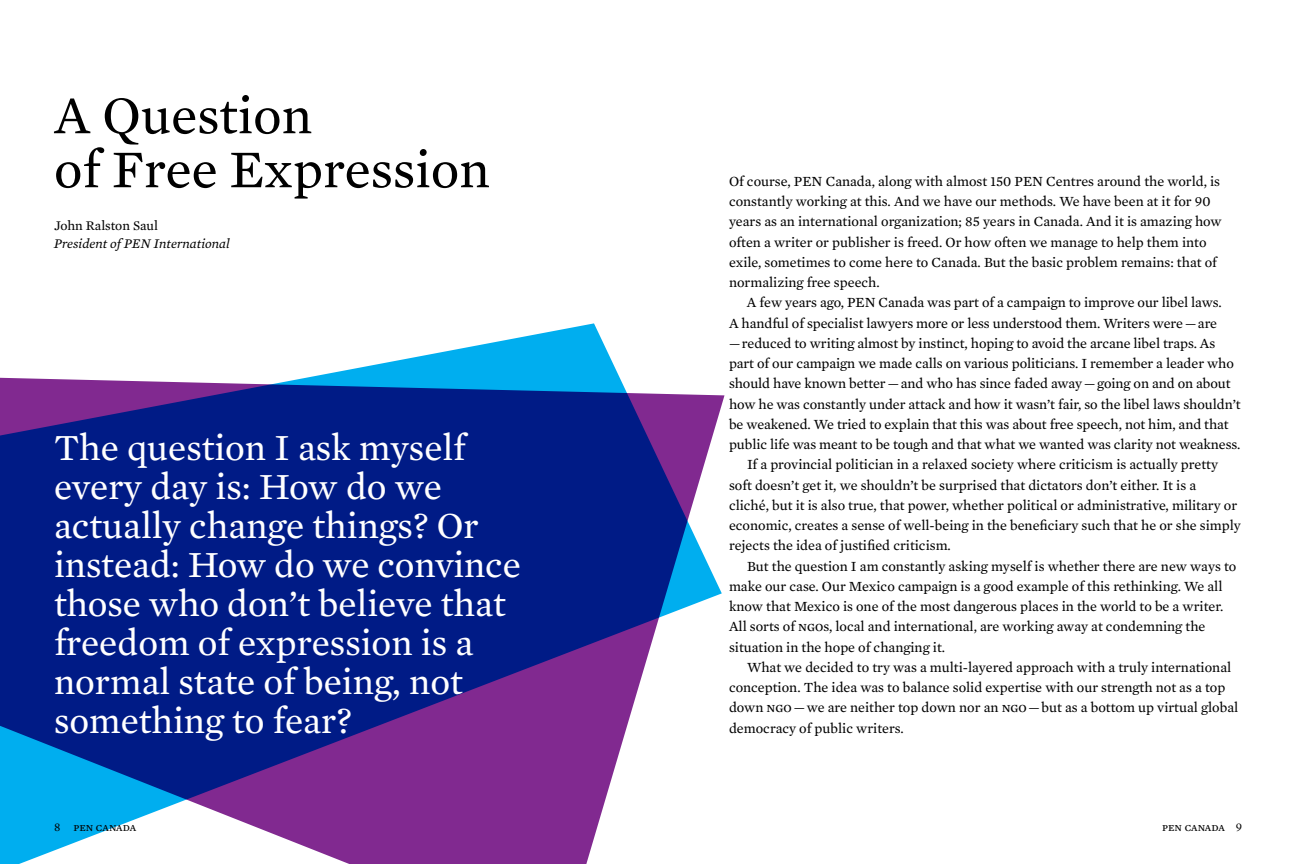
<style>
.page{position:relative;width:1296px;height:864px;background:#fff}
.page>*{position:absolute;margin:0;border:0;box-sizing:border-box;transform-origin:0 0}
.t1{font:54px/54px "Mercury Text G2";color:#000}
.t2{font:37.5px/39px "Mercury Text G2";color:#fff}
.t3{font:14.25px/20.2px "Mercury Text G2";color:#000}
.t4{font:italic 13.5px "Mercury Text G2";color:#000}
.t5{font:13.5px "Mercury Text G2";color:#000}
.t6{font:12px "Mercury Text G2 Roman SC";color:#000}
.s1{font-family:"Mercury Text G2 Roman SC"}
.s2{font-family:"Mercury Text G2"}
</style>
<div class="page">
<svg style="left:310px;top:323px;width:310px;height:54px"></svg>
<svg style="left:0;top:377px;width:724px;height:487px;background:#39419c"></svg>
<h1 class="t1" style="left:54px;top:88px;width:437px">A Question<br>of Free Expression</h1>
<p class="t5" style="left:54px;top:218px;width:105px">John Ralston Saul</p>
<p class="t4" style="left:54px;top:236px;width:177px">President of PEN International</p>
<h2 class="t2" style="left:54px;top:428px;width:468px">The question I ask myself every day is: How do we actually change things? Or instead: How do we convince those who don’t believe that freedom of expression is a normal state of being, not something to fear?</h2>
<p class="t3" style="left:729px;top:171px;width:494px">Of course, PEN Canada, along with almost 150 PEN Centres around the world, is constantly working at this. And we have our methods. We have been at it for 90 years as an international organization; 85 years in Canada. And it is amazing how often a writer or publisher is freed. Or how often we manage to help them into exile, sometimes to come here to Canada. But the basic problem remains: that of normalizing free speech.</p>
<p class="t3" style="left:747px;top:293px;width:476px">A few years ago, PEN Canada was part of a campaign to improve our libel laws.</p>
<p class="t3" style="left:729px;top:313px;width:490px">A handful of specialist lawyers more or less understood them. Writers were—are</p>
<p class="t3" style="left:729px;top:333px;width:488px">—reduced to writing almost by instinct, hoping to avoid the arcane libel traps. As</p>
<p class="t3" style="left:729px;top:353px;width:506px">part of our campaign we made calls on various politicians. I remember a leader who</p>
<p class="t3" style="left:729px;top:374px;width:503px">should have known better—and who has since faded away—going on and on about</p>
<p class="t3" style="left:729px;top:394px;width:513px">how he was constantly under attack and how it wasn’t fair, so the libel laws shouldn’t</p>
<p class="t3" style="left:729px;top:414px;width:501px">be weakened. We tried to explain that this was about free speech, not him, and that</p>
<p class="t3" style="left:729px;top:434px;width:513px">public life was meant to be tough and that what we wanted was clarity not weakness.</p>
<p class="t3" style="left:747px;top:455px;width:473px">If a provincial politician in a relaxed society where criticism is actually pretty</p>
<p class="t3" style="left:729px;top:475px;width:469px">soft doesn’t get it, we shouldn’t be surprised that dictators don’t either. It is a</p>
<p class="t3" style="left:729px;top:495px;width:510px">cliché, but it is also true, that power, whether political or administrative, military or</p>
<p class="t3" style="left:729px;top:515px;width:513px">economic, creates a sense of well-being in the beneficiary such that he or she simply</p>
<p class="t3" style="left:729px;top:536px;width:223px">rejects the idea of justified criticism.</p>
<p class="t3" style="left:747px;top:556px;width:491px">But the question I am constantly asking myself is whether there are new ways to</p>
<p class="t3" style="left:729px;top:576px;width:495px">make our case. Our Mexico campaign is a good example of this rethinking. We all</p>
<p class="t3" style="left:729px;top:596px;width:496px">know that Mexico is one of the most dangerous places in the world to be a writer.</p>
<p class="t3" style="left:729px;top:617px;width:478px">All sorts of <span class="s1">ngo</span>s, local and international, are working away at condemning the</p>
<p class="t3" style="left:729px;top:637px;width:218px">situation in the hope of changing it.</p>
<p class="t3" style="left:747px;top:657px;width:486px">What we decided to try was a multi-layered approach with a truly international</p>
<p class="t3" style="left:729px;top:677px;width:498px">conception. The idea was to balance solid expertise with our strength not as a top</p>
<p class="t3" style="left:729px;top:698px;width:511px">down <span class="s1">ngo</span>—we are neither top down nor an <span class="s1">ngo</span>—but as a bottom up virtual global</p>
<p class="t3" style="left:729px;top:718px;width:176px">democracy of public writers.</p>
<p class="t6" style="left:54px;top:820px;width:84px"><span class="s2">8</span> pen canada</p>
<p class="t6" style="left:1162px;top:820px;width:81px">pen canada <span class="s2">9</span></p>
</div>
